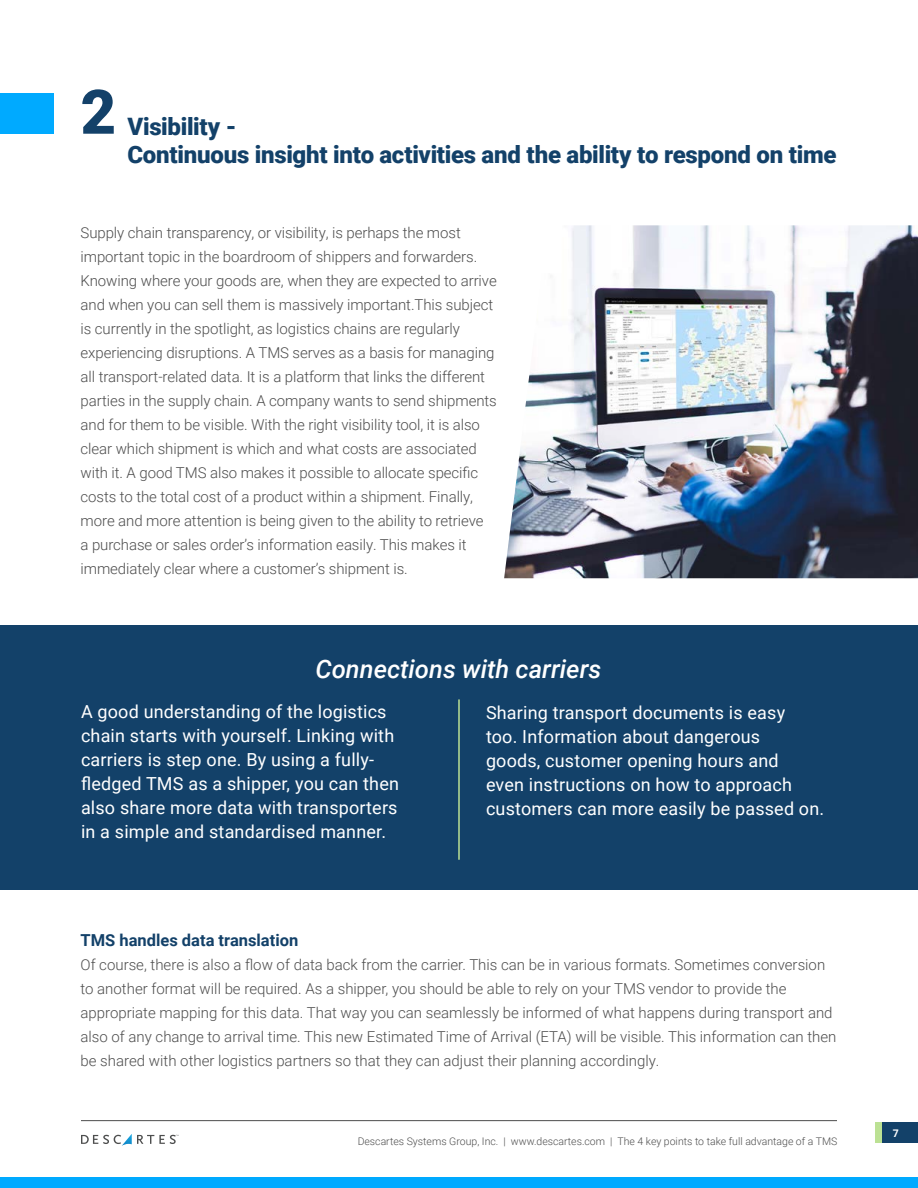
<style>
.page{position:relative;width:918px;height:1188px;background:#fff}
.page>*{position:absolute;margin:0;border:0;box-sizing:border-box;transform-origin:0 0}
.t1{font:900 61.5px "Roboto";color:#134169}
.t2{font:italic 500 25.5px "Roboto";color:#fff}
.t3{font:900 24px/28.8px "Roboto";letter-spacing:-.01em;color:#134169}
.t4{font:18px/24px "Roboto";letter-spacing:.01em;color:#fff}
.t5{font:700 16.5px "Roboto";color:#134169}
.t6{font:300 15px/24px "Roboto";letter-spacing:-.005em;color:#4d4d4d}
.t7{font:700 11.1px "Roboto";color:#fff}
.t8{font:300 10.5px "Roboto";color:#4d4d4d}
.s1{font-size:10.5px}
</style>
<div class="page">
<svg style="left:81px;top:1134px;width:98px;height:12px"></svg>
<hr style="left:81px;top:1120px;width:756px;height:1px;background:#4d4d4d">
<div style="left:882px;top:1122px;width:36px;height:21px;background:#134169"></div>
<div style="left:876px;top:1122px;width:6px;height:21px;background:#bce194"></div>
<div style="left:0;top:1177px;width:918px;height:11px;background:#0af"></div>
<div style="left:0;top:93px;width:54px;height:41px;background:#0af"></div>
<img style="left:504px;top:225px;width:414px;height:353px">
<div style="left:0;top:625px;width:918px;height:265px;background:#134169"></div>
<hr style="left:458px;top:699px;width:2px;height:161px;background:#bce194">
<h1 class="t1" style="left:81px;top:69px;width:37px">2</h1>
<h3 class="t3" style="left:127px;top:111px;width:711px">Visibility -<br>Continuous insight into activities and the ability to respond on time</h3>
<p class="t6" style="left:81px;top:220px;width:418px">Supply chain transparency, or visibility, is perhaps the most important topic in the boardroom of shippers and forwarders.<br>Knowing where your goods are, when they are expected to arrive and when you can sell them is massively important.This subject is currently in the spotlight, as logistics chains are regularly experiencing disruptions. A TMS serves as a basis for managing all transport-related data. It is a platform that links the different parties in the supply chain. A company wants to send shipments and for them to be visible. With the right visibility tool, it is also clear which shipment is which and what costs are associated with it. A good TMS also makes it possible to allocate specific costs to the total cost of a product within a shipment. Finally, more and more attention is being given to the ability to retrieve<br>a purchase or sales order’s information easily. This makes it immediately clear where a customer’s shipment is.</p>
<h2 class="t2" style="left:315px;top:651px;width:287px">Connections with carriers</h2>
<p class="t4" style="left:81px;top:699px;width:320px">A good understanding of the logistics chain starts with yourself. Linking with carriers is step one. By using a fully&shy;fledged TMS as a shipper, you can then also share more data with transporters in a simple and standardised manner.</p>
<p class="t4" style="left:486px;top:700px;width:340px">Sharing transport documents is easy<br>too. Information about dangerous<br>goods, customer opening hours and<br>even instructions on how to approach customers can more easily be passed on.</p>
<p class="t5" style="left:81px;top:929px;width:219px">TMS handles data translation</p>
<p class="t6" style="left:81px;top:952px;width:757px">Of course, there is also a flow of data back from the carrier. This can be in various formats. Sometimes conversion to another format will be required. As a shipper, you should be able to rely on your TMS vendor to provide the appropriate mapping for this data. That way you can seamlessly be informed of what happens during transport and also of any change to arrival time. This new Estimated Time of Arrival (ETA) will be visible. This information can then be shared with other logistics partners so that they can adjust their planning accordingly.</p>
<p class="t8" style="left:358px;top:1134px;width:481px">Descartes Systems Group, Inc. | www.descartes.com | The 4 key points to take full advantage of a TMS</p>
<p class="t7" style="left:892px;top:1126px;width:9px">7<span class="s1">7</span></p>
</div>
